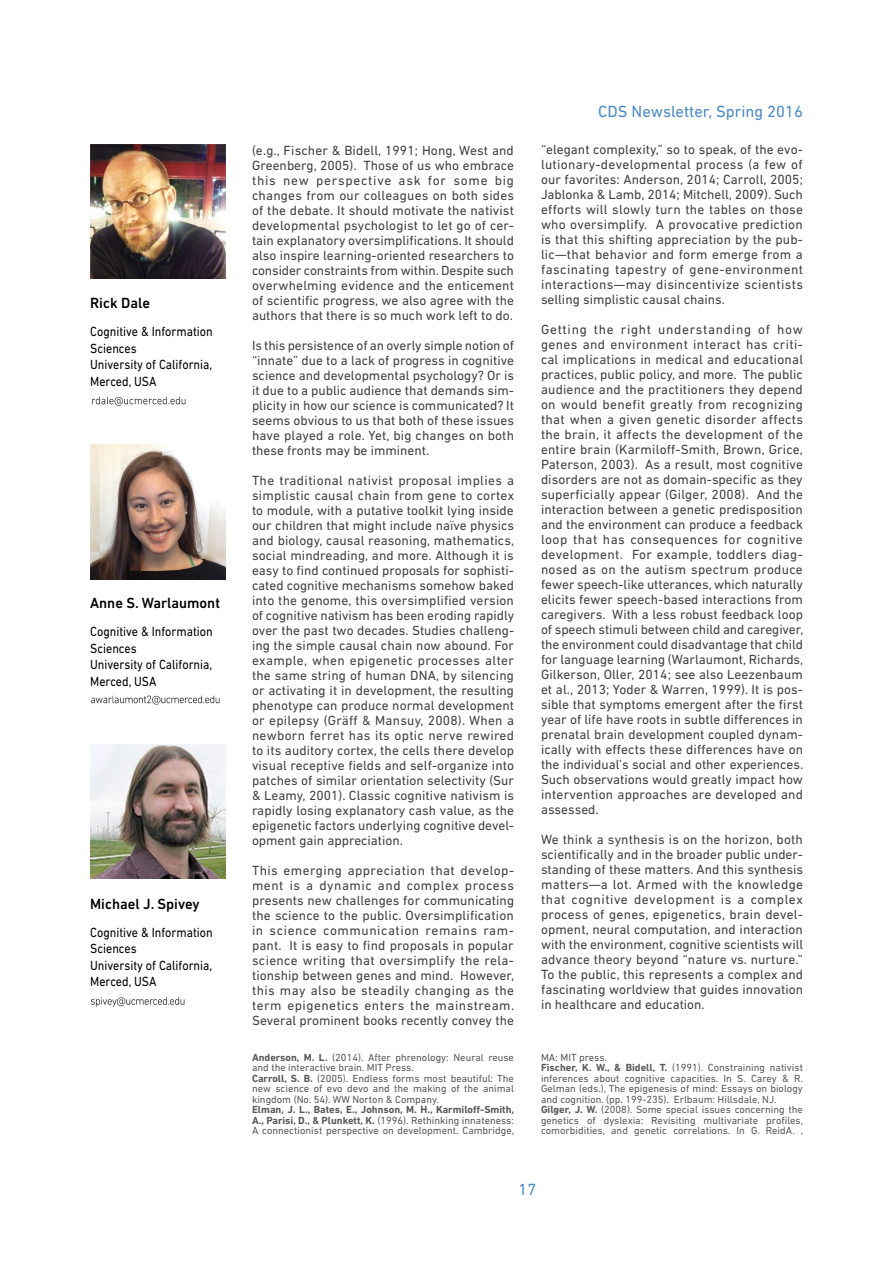
<style>
.page{position:relative;width:893px;height:1263px;background:#fff}
.page>*{position:absolute;margin:0;border:0;box-sizing:border-box;transform-origin:0 0}
.t1{font:16.5px "DIN Next LT Pro";color:#4b8ac9}
.t2{font:500 15px "DIN Next LT Pro";color:#000}
.t3{font:13.5px/15px "DIN Next LT Pro";color:#414042;text-align:justify}
.t4{font:13.5px/16.5px "DIN Next LT Pro";color:#000;scale:.9 1}
.t5{font:10.5px/10.5px "DIN Next LT Pro";color:#5a5a5a}
.s1{font-weight:700}
</style>
<div class="page">
<img style="left:90px;top:144px;width:135px;height:134px">
<img style="left:92px;top:396px;width:94px;height:10px">
<img style="left:90px;top:444px;width:135px;height:135px">
<img style="left:90px;top:695px;width:130px;height:10px">
<img style="left:90px;top:744px;width:135px;height:134px">
<img style="left:90px;top:997px;width:95px;height:10px">
<p class="t2" style="left:90px;top:294px;width:61px">Rick Dale</p>
<p class="t4" style="left:90px;top:323px;width:138px">Cognitive &amp; Information<br>Sciences<br>University of California,<br>Merced, USA</p>
<p class="t2" style="left:90px;top:594px;width:131px">Anne S. Warlaumont</p>
<p class="t4" style="left:90px;top:623px;width:138px">Cognitive &amp; Information<br>Sciences<br>University of California,<br>Merced, USA</p>
<p class="t2" style="left:90px;top:895px;width:111px">Michael J. Spivey</p>
<p class="t4" style="left:90px;top:924px;width:138px">Cognitive &amp; Information<br>Sciences<br>University of California,<br>Merced, USA</p>
<p class="t3" style="left:252px;top:142px;width:264px">(e.g., Fischer &amp; Bidell, 1991; Hong, West and Greenberg, 2005). Those of us who embrace this new perspective ask for some big changes from our colleagues on both sides of the debate. It should motivate the nativist developmental psychologist to let go of cer&shy;tain explanatory oversimplifications. It should also inspire learning-oriented researchers to consider constraints from within. Despite such overwhelming evidence and the enticement of scientific progress, we also agree with the authors that there is so much work left to do.</p>
<p class="t3" style="left:252px;top:337px;width:264px">Is this persistence of an overly simple notion of “innate” due to a lack of progress in cognitive science and developmental psychology? Or is it due to a public audience that demands sim&shy;plicity in how our science is communicated? It seems obvious to us that both of these issues have played a role. Yet, big changes on both these fronts may be imminent.</p>
<p class="t3" style="left:252px;top:472px;width:264px">The traditional nativist proposal implies a simplistic causal chain from gene to cortex to module, with a putative toolkit lying inside our children that might include naïve physics and biology, causal reasoning, mathematics, social mindreading, and more. Although it is easy to find continued proposals for sophisti&shy;cated cognitive mechanisms somehow baked into the genome, this oversimplified version of cognitive nativism has been eroding rapidly over the past two decades. Studies challeng&shy;ing the simple causal chain now abound. For example, when epigenetic processes alter the same string of human DNA, by silencing or activating it in development, the resulting phenotype can produce normal development or epilepsy (Gräff &amp; Mansuy, 2008). When a newborn ferret has its optic nerve rewired to its auditory cortex, the cells there develop visual receptive fields and self-organize into patches of similar orientation selectivity (Sur &amp; Leamy, 2001). Classic cognitive nativism is rapidly losing explanatory cash value, as the epigenetic factors underlying cognitive devel&shy;opment gain appreciation.</p>
<p class="t3" style="left:252px;top:862px;width:264px">This emerging appreciation that develop&shy;ment is a dynamic and complex process presents new challenges for communicating the science to the public. Oversimplification in science communication remains ram&shy;pant. It is easy to find proposals in popular science writing that oversimplify the rela&shy;tionship between genes and mind. However, this may also be steadily changing as the term epigenetics enters the mainstream.<br>Several prominent books recently convey the</p>
<p class="t5" style="left:252px;top:1052px;width:263px"><span class="s1">Anderson, M. L.</span> (2014). After phrenology: Neural reuse and the interactive brain. MIT Press.<br><span class="s1">Carroll, S. B.</span> (2005). Endless forms most beautiful: The new science of evo devo and the making of the animal kingdom (No. 54). WW Norton &amp; Company.</p>
<p class="t5" style="left:252px;top:1104px;width:264px;text-align:justify"><span class="s1">Elman, J. L., Bates, E., Johnson, M. H., Karmiloff-Smith, A., Parisi, D., &amp; Plunkett, K.</span> (1996). Rethinking innateness:<br>A connectionist perspective on development. Cambridge,</p>
<p class="t1" style="left:598px;top:102px;width:206px">CDS Newsletter, Spring 2016</p>
<p class="t3" style="left:541px;top:142px;width:264px">“elegant complexity,” so to speak, of the evo&shy;lutionary-developmental process (a few of our favorites: Anderson, 2014; Carroll, 2005; Jablonka &amp; Lamb, 2014; Mitchell, 2009). Such efforts will slowly turn the tables on those who oversimplify. A provocative prediction is that this shifting appreciation by the pub&shy;lic—that behavior and form emerge from a fascinating tapestry of gene-environment interactions—may disincentivize scientists selling simplistic causal chains.</p>
<p class="t3" style="left:541px;top:322px;width:264px">Getting the right understanding of how genes and environment interact has criti&shy;cal implications in medical and educational practices, public policy, and more. The public audience and the practitioners they depend on would benefit greatly from recognizing that when a given genetic disorder affects the brain, it affects the development of the entire brain (Karmiloff-Smith, Brown, Grice, Paterson, 2003). As a result, most cognitive disorders are not as domain-specific as they superficially appear (Gilger, 2008). And the interaction between a genetic predisposition and the environment can produce a feedback loop that has consequences for cognitive development. For example, toddlers diag&shy;nosed as on the autism spectrum produce fewer speech-like utterances, which naturally elicits fewer speech-based interactions from caregivers. With a less robust feedback loop of speech stimuli between child and caregiver, the environment could disadvantage that child for language learning (Warlaumont, Richards, Gilkerson, Oller, 2014; see also Leezenbaum et al., 2013; Yoder &amp; Warren, 1999). It is pos&shy;sible that symptoms emergent after the first year of life have roots in subtle differences in prenatal brain development coupled dynam&shy;ically with effects these differences have on the individual’s social and other experiences.<br>Such observations would greatly impact how intervention approaches are developed and assessed.</p>
<p class="t3" style="left:541px;top:832px;width:264px">We think a synthesis is on the horizon, both scientifically and in the broader public under&shy;standing of these matters. And this synthesis matters—a lot. Armed with the knowledge that cognitive development is a complex process of genes, epigenetics, brain devel&shy;opment, neural computation, and interaction with the environment, cognitive scientists will advance theory beyond “nature vs. nurture.” To the public, this represents a complex and fascinating worldview that guides innovation in healthcare and education.</p>
<p class="t5" style="left:541px;top:1052px;width:264px">MA: MIT press.<br><span class="s1">Fischer, K. W., &amp; Bidell, T.</span> (1991). Constraining nativist inferences about cognitive capacities. In S. Carey &amp; R.<br>Gelman (eds.), The epigenesis of mind: Essays on biology and cognition. (pp. 199-235). Erlbaum: Hillsdale, NJ.<br><span class="s1">Gilger, J. W.</span> (2008). Some special issues concerning the genetics of dyslexia: Revisiting multivariate profiles, comorbidities, and genetic correlations. In G. ReidA. ,</p>
<p class="t1" style="left:519px;top:1180px;width:19px">17</p>
</div>
